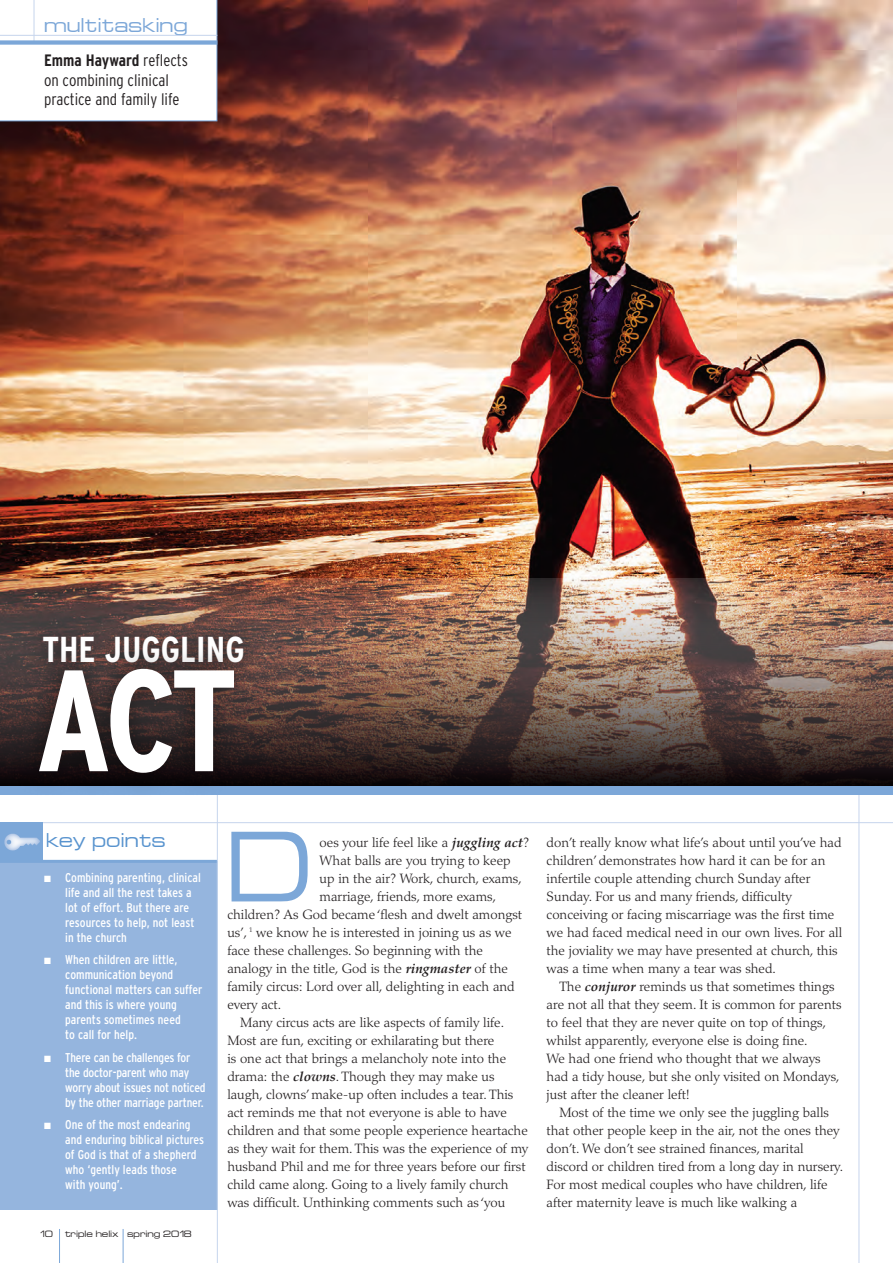
<style>
.page{position:relative;width:893px;height:1263px;background:#fff}
.page>*{position:absolute;margin:0;border:0;box-sizing:border-box;transform-origin:0 0}
.t1{font:700 condensed 144px "Interstate";color:#fff}
.t2{font:90px "Euro Technic Ext";color:#7ca7d8;scale:.9 1}
.t3{font:700 condensed 36px "Interstate";color:#fff}
.t4{font:18px "Euro Technic Ext";color:#7ca7d8}
.t5{font:18px "Euro Technic Ext";color:#5893ce}
.t6{font:300 condensed 16.5px/19.5px "Interstate";color:#231f20}
.t7{font:300 13.5px/18px "Palatino";color:#231f20}
.t8{font:condensed 12.75px/15px "Interstate";color:#fff}
.t9{font:8.25px "Euro Technic Ext";color:#231f20}
.s1{font-weight:700}
.s2{font-weight:700;font-style:italic}
</style>
<div class="page">
<hr style="left:123px;top:1229px;width:1px;height:34px;background:#7ca7d8">
<hr style="left:59px;top:1229px;width:1px;height:34px;background:#7ca7d8">
<img style="left:0;top:0;width:893px;height:579px">
<img style="left:0;top:579px;width:893px;height:208px">
<div style="left:0;top:861px;width:217px;height:349px;background:#95b5de"></div>
<hr style="left:0;top:860px;width:217px;height:3px;background:#7ca7d8">
<hr style="left:0;top:822px;width:893px;height:1px;background:#c6d5ed">
<img style="left:0;top:847px;width:43px;height:13px">
<svg style="left:0;top:0;width:217px;height:121px"></svg>
<hr style="left:34px;top:0;width:1px;height:43px;background:#c6d5ed">
<hr style="left:0;top:35px;width:217px;height:1px;background:#c6d5ed">
<div style="left:0;top:40px;width:217px;height:5px;background:#7ca7d8"></div>
<hr style="left:858px;top:791px;width:1px;height:472px;background:#c6d5ed">
<img style="left:15px;top:606px;width:365px;height:141px">
<hr style="left:217px;top:791px;width:1px;height:472px;background:#c6d5ed">
<div style="left:0;top:787px;width:893px;height:8px;background:#7ca7d8"></div>
<img style="left:0;top:622px;width:351px;height:225px">
<h3 class="t4" style="left:44px;top:15px;width:145px">multitasking</h3>
<p class="t6" style="left:44px;top:51px;width:145px"><span class="s1">Emma Hayward</span> reflects on combining clinical practice and family life</p>
<h3 class="t3" style="left:42px;top:628px;width:204px">THE JUGGLING</h3>
<h1 class="t1" style="left:35px;top:637px;width:204px">ACT</h1>
<h3 class="t5" style="left:46px;top:830px;width:121px">key points</h3>
<h2 class="t2" style="left:227px;top:818px;width:95px">D</h2>
<p class="t7" style="left:320px;top:835px;width:211px">oes your life feel like a <span class="s2">juggling act</span>?</p>
<p class="t7" style="left:320px;top:853px;width:193px">What balls are you trying to keep</p>
<p class="t7" style="left:320px;top:871px;width:204px">up in the air? Work, church, exams,</p>
<p class="t7" style="left:320px;top:889px;width:178px">marriage, friends, more exams,</p>
<p class="t7" style="left:227px;top:907px;width:296px">children? As God became ‘flesh and dwelt amongst</p>
<p class="t7" style="left:227px;top:925px;width:286px">us’, <sup>1</sup> we know he is interested in joining us as we</p>
<p class="t7" style="left:227px;top:943px;width:257px">face these challenges. So beginning with the</p>
<p class="t7" style="left:227px;top:961px;width:282px">analogy in the title, God is the <span class="s2">ringmaster</span> of the</p>
<p class="t7" style="left:227px;top:979px;width:289px">family circus: Lord over all, delighting in each and</p>
<p class="t7" style="left:227px;top:997px;width:55px">every act.</p>
<p class="t7" style="left:240px;top:1015px;width:266px">Many circus acts are like aspects of family life.</p>
<p class="t7" style="left:227px;top:1033px;width:269px">Most are fun, exciting or exhilarating but there</p>
<p class="t7" style="left:227px;top:1051px;width:280px">is one act that brings a melancholy note into the</p>
<p class="t7" style="left:227px;top:1069px;width:269px">drama: the <span class="s2">clowns</span>. Though they may make us</p>
<p class="t7" style="left:227px;top:1087px;width:288px">laugh, clowns’ make-up often includes a tear. This</p>
<p class="t7" style="left:227px;top:1105px;width:281px">act reminds me that not everyone is able to have</p>
<p class="t7" style="left:227px;top:1123px;width:302px">children and that some people experience heartache</p>
<p class="t7" style="left:227px;top:1141px;width:303px">as they wait for them. This was the experience of my</p>
<p class="t7" style="left:227px;top:1159px;width:300px">husband Phil and me for three years before our first</p>
<p class="t7" style="left:227px;top:1177px;width:283px">child came along. Going to a lively family church</p>
<p class="t7" style="left:227px;top:1195px;width:279px">was difficult. Unthinking comments such as ‘you</p>
<p class="t8" style="left:65px;top:870px;width:137px;text-indent:-21px">■ Combining parenting, clinical life and all the rest takes a lot of effort. But there are resources to help, not least in the church</p>
<p class="t8" style="left:65px;top:952px;width:139px;text-indent:-21px">■ When children are little, communication beyond functional matters can suffer and this is where young parents sometimes need<br>to call for help.</p>
<p class="t8" style="left:65px;top:1050px;width:142px;text-indent:-21px">■ There can be challenges for the doctor-parent who may worry about issues not noticed by the other marriage partner.</p>
<p class="t8" style="left:65px;top:1117px;width:140px;text-indent:-21px">■ One of the most endearing and enduring biblical pictures of God is that of a shepherd who ‘gently leads those<br>with young’.</p>
<p class="t9" style="left:40px;top:1230px;width:14px">10</p>
<p class="t9" style="left:65px;top:1230px;width:129px">triple helix spring 2018</p>
<p class="t7" style="left:547px;top:835px;width:297px">don’t really know what life’s about until you’ve had children’ demonstrates how hard it can be for an infertile couple attending church Sunday after Sunday. For us and many friends, difficulty conceiving or facing miscarriage was the first time we had faced medical need in our own lives. For all the joviality we may have presented at church, this was a time when many a tear was shed.</p>
<p class="t7" style="left:547px;top:979px;width:296px;text-indent:13px">The <span class="s2">conjuror</span> reminds us that sometimes things are not all that they seem. It is common for parents to feel that they are never quite on top of things, whilst apparently, everyone else is doing fine.<br>We had one friend who thought that we always had a tidy house, but she only visited on Mondays, just after the cleaner left!</p>
<p class="t7" style="left:547px;top:1105px;width:298px;text-indent:13px">Most of the time we only see the juggling balls that other people keep in the air, not the ones they don’t. We don’t see strained finances, marital discord or children tired from a long day in nursery.<br>For most medical couples who have children, life after maternity leave is much like walking a</p>
</div>
